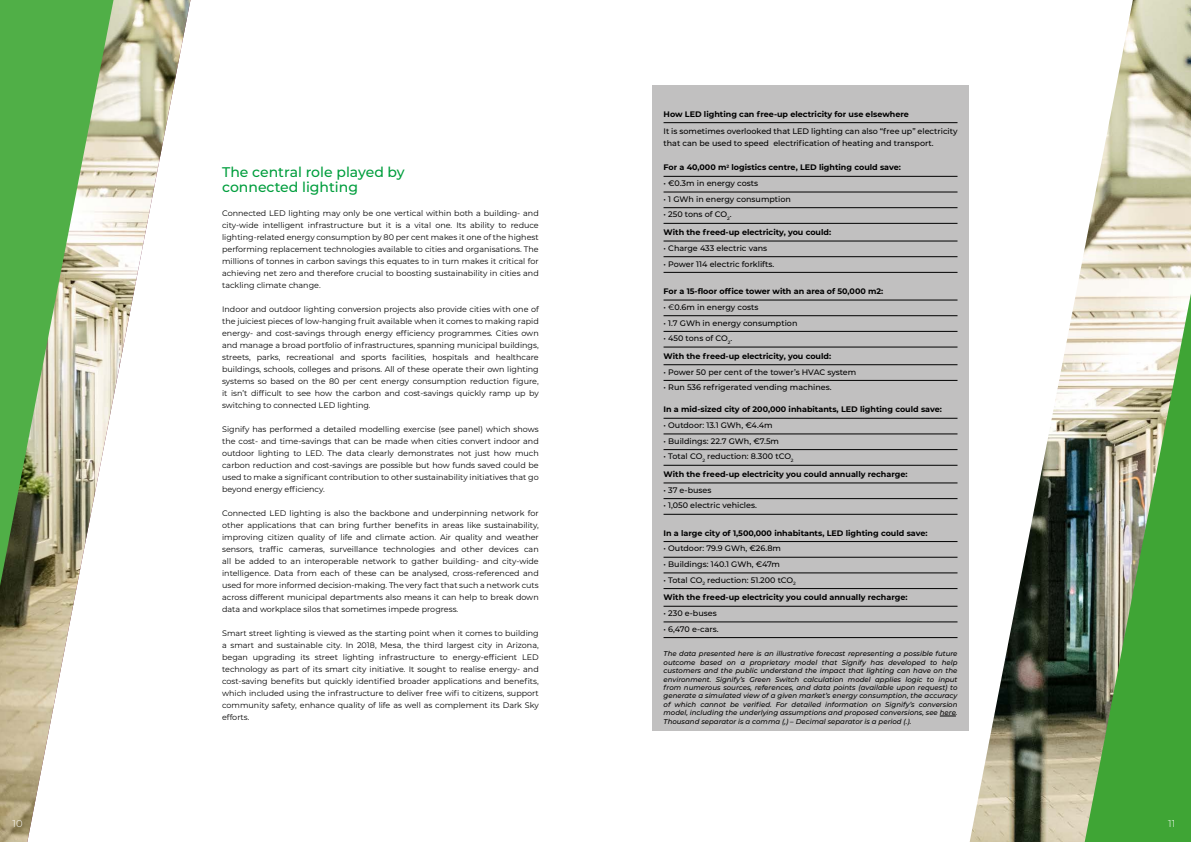
<style>
.page{position:relative;width:1191px;height:842px;background:#fff}
.page>*{position:absolute;margin:0;border:0;box-sizing:border-box;transform-origin:0 0}
.t1{font:500 14px/15px "Montserrat";color:#009e3d}
.t2{font:300 10px "Montserrat";color:#fff}
.t3{font:8px/12px "Montserrat";color:#000;text-align:justify}
.t4{font:500 8px/12px "Montserrat";color:#000}
.t5{font:700 8px "Montserrat";color:#000}
.t6{font:italic 500 7px/8.4px "Montserrat";color:#000;text-align:justify}
.s1{font-weight:400}
</style>
<div class="page">
<img style="left:0;top:0;width:190px;height:842px">
<svg style="left:0;top:0;width:114px;height:586px;background:#8ab779"></svg>
<img style="left:969px;top:0;width:222px;height:842px">
<img style="left:1084px;top:293px;width:107px;height:549px">
<div style="left:652px;top:85px;width:317px;height:319px;background:#c1c0c0"></div>
<hr style="left:663px;top:122px;width:294px;height:1px;background:#000">
<hr style="left:663px;top:176px;width:294px;height:1px;background:#000">
<hr style="left:663px;top:192px;width:294px;height:1px;background:#000">
<hr style="left:663px;top:207px;width:294px;height:1px;background:#000">
<hr style="left:663px;top:223px;width:294px;height:1px;background:#000">
<hr style="left:663px;top:241px;width:294px;height:1px;background:#000">
<hr style="left:663px;top:256px;width:294px;height:1px;background:#000">
<hr style="left:663px;top:272px;width:294px;height:1px;background:#000">
<hr style="left:663px;top:300px;width:294px;height:1px;background:#000">
<hr style="left:663px;top:315px;width:294px;height:1px;background:#000">
<hr style="left:663px;top:331px;width:294px;height:1px;background:#000">
<hr style="left:663px;top:347px;width:294px;height:1px;background:#000">
<hr style="left:663px;top:364px;width:294px;height:1px;background:#000">
<hr style="left:663px;top:380px;width:294px;height:1px;background:#000">
<div style="left:652px;top:393px;width:317px;height:337px;background:#c1c0c0"></div>
<hr style="left:663px;top:418px;width:294px;height:1px;background:#000">
<hr style="left:663px;top:434px;width:294px;height:1px;background:#000">
<hr style="left:663px;top:449px;width:294px;height:1px;background:#000">
<hr style="left:663px;top:465px;width:294px;height:1px;background:#000">
<hr style="left:663px;top:483px;width:294px;height:1px;background:#000">
<hr style="left:663px;top:498px;width:294px;height:1px;background:#000">
<hr style="left:663px;top:514px;width:294px;height:1px;background:#000">
<hr style="left:663px;top:541px;width:294px;height:1px;background:#000">
<hr style="left:663px;top:557px;width:294px;height:1px;background:#000">
<hr style="left:663px;top:573px;width:294px;height:1px;background:#000">
<hr style="left:663px;top:588px;width:294px;height:1px;background:#000">
<hr style="left:663px;top:606px;width:294px;height:1px;background:#000">
<hr style="left:663px;top:622px;width:294px;height:1px;background:#000">
<hr style="left:663px;top:637px;width:294px;height:1px;background:#000">
<svg style="left:939px;top:716px;width:17px;height:1px"></svg>
<h1 class="t1" style="left:222px;top:164px;width:184px">The central role played by connected lighting</h1>
<p class="t3" style="left:222px;top:207px;width:318px">Connected LED lighting may only be one vertical within both a building- and city-wide intelligent infrastructure but it is a vital one. Its ability to reduce lighting-related energy consumption by 80 per cent makes it one of the highest performing replacement technologies available to cities and organisations. The millions of tonnes in carbon savings this equates to in turn makes it critical for achieving net zero and therefore crucial to boosting sustainability in cities and tackling climate change.</p>
<p class="t3" style="left:222px;top:303px;width:318px">Indoor and outdoor lighting conversion projects also provide cities with one of the juiciest pieces of low-hanging fruit available when it comes to making rapid energy- and cost-savings through energy efficiency programmes. Cities own and manage a broad portfolio of infrastructures, spanning municipal buildings, streets, parks, recreational and sports facilities, hospitals and healthcare buildings, schools, colleges and prisons. All of these operate their own lighting systems so based on the 80 per cent energy consumption reduction figure, it isn’t difficult to see how the carbon and cost-savings quickly ramp up by switching to connected LED lighting.</p>
<p class="t3" style="left:222px;top:423px;width:318px">Signify has performed a detailed modelling exercise (see panel) which shows the cost- and time-savings that can be made when cities convert indoor and outdoor lighting to LED. The data clearly demonstrates not just how much carbon reduction and cost-savings are possible but how funds saved could be used to make a significant contribution to other sustainability initiatives that go beyond energy efficiency.</p>
<p class="t3" style="left:222px;top:507px;width:318px">Connected LED lighting is also the backbone and underpinning network for other applications that can bring further benefits in areas like sustainability, improving citizen quality of life and climate action. Air quality and weather sensors, traffic cameras, surveillance technologies and other devices can all be added to an interoperable network to gather building- and city-wide intelligence. Data from each of these can be analysed, cross-referenced and used for more informed decision-making. The very fact that such a network cuts across different municipal departments also means it can help to break down data and workplace silos that sometimes impede progress.</p>
<p class="t3" style="left:222px;top:627px;width:318px">Smart street lighting is viewed as the starting point when it comes to building a smart and sustainable city. In 2018, Mesa, the third largest city in Arizona, began upgrading its street lighting infrastructure to energy-efficient LED technology as part of its smart city initiative. It sought to realise energy- and cost-saving benefits but quickly identified broader applications and benefits, which included using the infrastructure to deliver free wifi to citizens, support community safety, enhance quality of life as well as complement its Dark Sky efforts.</p>
<p class="t5" style="left:663px;top:108px;width:247px">How LED lighting can free-up electricity for use elsewhere</p>
<p class="t4" style="left:663px;top:125px;width:295px">It is sometimes overlooked that LED lighting can also “free up” electricity that can be used to speed electrification of heating and transport.</p>
<p class="t5" style="left:663px;top:162px;width:239px">For a 40,000 m<sup>2</sup> logistics centre, LED lighting could save:</p>
<p class="t4" style="left:663px;top:177px;width:96px">• €0.3m in energy costs</p>
<p class="t4" style="left:663px;top:193px;width:129px">• 1 GWh in energy consumption</p>
<p class="t4" style="left:663px;top:208px;width:70px">• 250 tons of CO<sub>2</sub>.</p>
<p class="t5" style="left:663px;top:227px;width:169px">With the freed-up electricity, you could:</p>
<p class="t4" style="left:663px;top:242px;width:105px">• Charge 433 electric vans</p>
<p class="t4" style="left:663px;top:257px;width:112px">• Power 114 electric forklifts.</p>
<p class="t5" style="left:663px;top:286px;width:221px">For a 15-floor office tower with an area of 50,000 m2:</p>
<p class="t4" style="left:663px;top:301px;width:96px">• <span class="s1">€</span>0.6m in energy costs</p>
<p class="t4" style="left:663px;top:316px;width:135px">• 1.7 GWh in energy consumption</p>
<p class="t4" style="left:663px;top:332px;width:70px">• 450 tons of CO<sub>2</sub>.</p>
<p class="t5" style="left:663px;top:350px;width:169px">With the freed-up electricity, you could:</p>
<p class="t4" style="left:663px;top:365px;width:194px">• Power 50 per cent of the tower’s HVAC system</p>
<p class="t4" style="left:663px;top:381px;width:169px">• Run 536 refrigerated vending machines.</p>
<p class="t5" style="left:663px;top:404px;width:280px">In a mid-sized city of 200,000 inhabitants, LED lighting could save:</p>
<p class="t4" style="left:663px;top:419px;width:111px">• Outdoor: 13.1 GWh, €4.4m</p>
<p class="t4" style="left:663px;top:435px;width:117px">• Buildings: 22.7 GWh, €7.5m</p>
<p class="t4" style="left:663px;top:450px;width:132px">• Total CO<sub>2</sub> reduction: 8.300 tCO<sub>2</sub></p>
<p class="t5" style="left:663px;top:468px;width:245px">With the freed-up electricity you could annually recharge:</p>
<p class="t4" style="left:663px;top:484px;width:49px">• 37 e-buses</p>
<p class="t4" style="left:663px;top:499px;width:95px">• 1,050 electric vehicles.</p>
<p class="t5" style="left:663px;top:527px;width:265px">In a large city of 1,500,000 inhabitants, LED lighting could save:</p>
<p class="t4" style="left:663px;top:542px;width:119px">• Outdoor: 79.9 GWh, €26.8m</p>
<p class="t4" style="left:663px;top:558px;width:118px">• Buildings: 140.1 GWh, €47m</p>
<p class="t4" style="left:663px;top:573px;width:134px">• Total CO<sub>2</sub> reduction: 51.200 tCO<sub>2</sub></p>
<p class="t5" style="left:663px;top:592px;width:245px">With the freed-up electricity you could annually recharge:</p>
<p class="t4" style="left:663px;top:607px;width:55px">• 230 e-buses</p>
<p class="t4" style="left:663px;top:622px;width:57px">• 6,470 e-cars.</p>
<p class="t6" style="left:663px;top:649px;width:295px">The data presented here is an illustrative forecast representing a possible future outcome based on a proprietary model that Signify has developed to help customers and the public understand the impact that lighting can have on the environment. Signify’s Green Switch calculation model applies logic to input from numerous sources, references, and data points (available upon request) to generate a simulated view of a given market’s energy consumption, the accuracy of which cannot be verified. For detailed information on Signify’s conversion model, including the underlying assumptions and proposed conversions, see here.<br>Thousand separator is a comma (,) – Decimal separator is a period (.).</p>
<p class="t2" style="left:13px;top:817px;width:12px">10</p>
<p class="t2" style="left:1168px;top:817px;width:9px">11</p>
</div>
